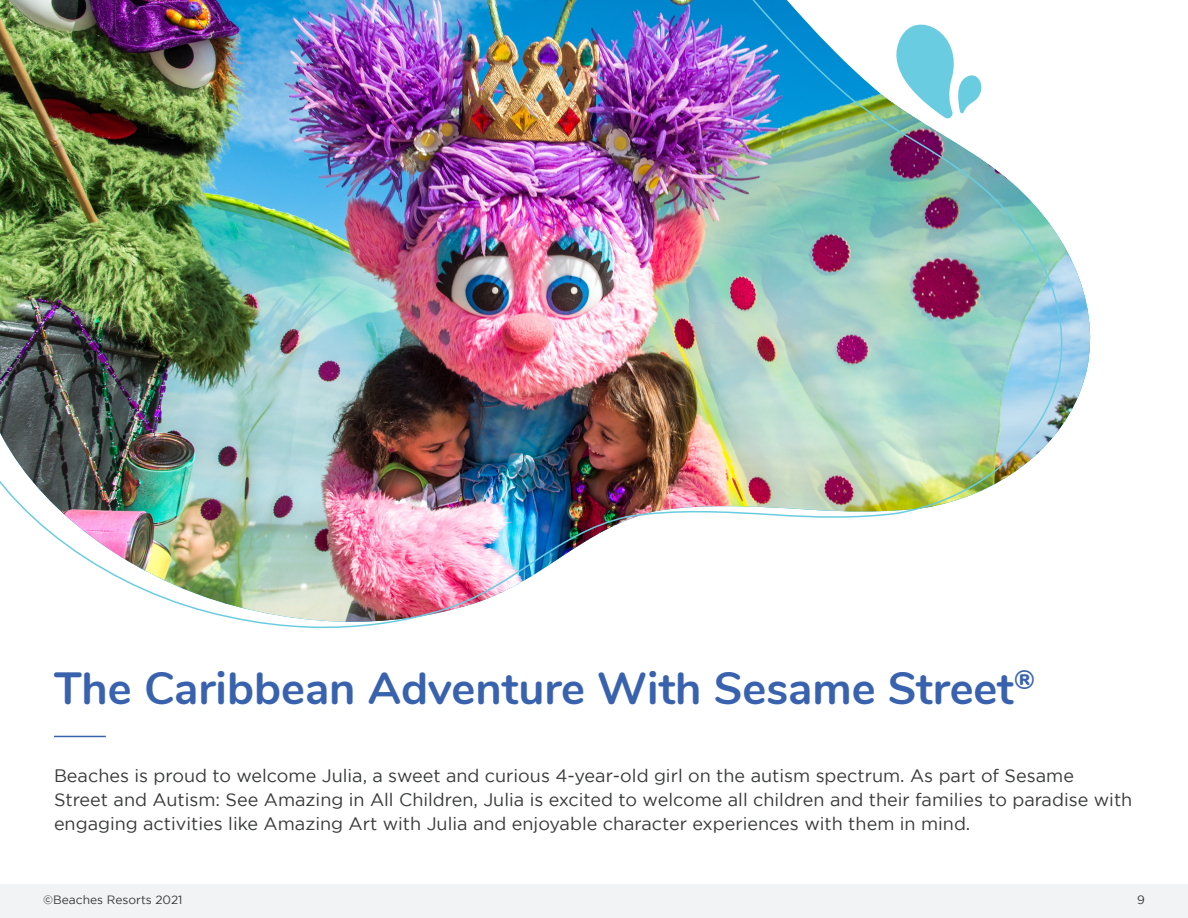
<style>
.page{position:relative;width:1188px;height:918px;background:#fff}
.page>*{position:absolute;margin:0;border:0;box-sizing:border-box;transform-origin:0 0}
.Heading_1{font:700 45px "Nunito";color:#3962ae}
.Body_1{font:18px/24px "Gotham";color:#383a39}
.t1{font:12px "Gotham";color:#383a39}
</style>
<div class="page">
<div style="left:0;top:884px;width:1188px;height:34px;background:#f2f3f4"></div>
<hr style="left:54px;top:736px;width:52px;height:1px;background:#3962ae">
<img style="left:0;top:0;width:1073px;height:629px">
<p class="Heading_1" style="left:54px;top:655px;width:983px">The Caribbean Adventure With Sesame Street<sup>®</sup></p>
<p class="Body_1" style="left:54px;top:763px;width:1080px">Beaches is proud to welcome Julia, a sweet and curious 4-year-old girl on the autism spectrum. As part of Sesame<br>Street and Autism: See Amazing in All Children, Julia is excited to welcome all children and their families to paradise with engaging activities like Amazing Art with Julia and enjoyable character experiences with them in mind.</p>
<p class="t1" style="left:43px;top:894px;width:141px">©Beaches Resorts 2021</p>
<p class="t1" style="left:1137px;top:894px;width:9px">9</p>
</div>
